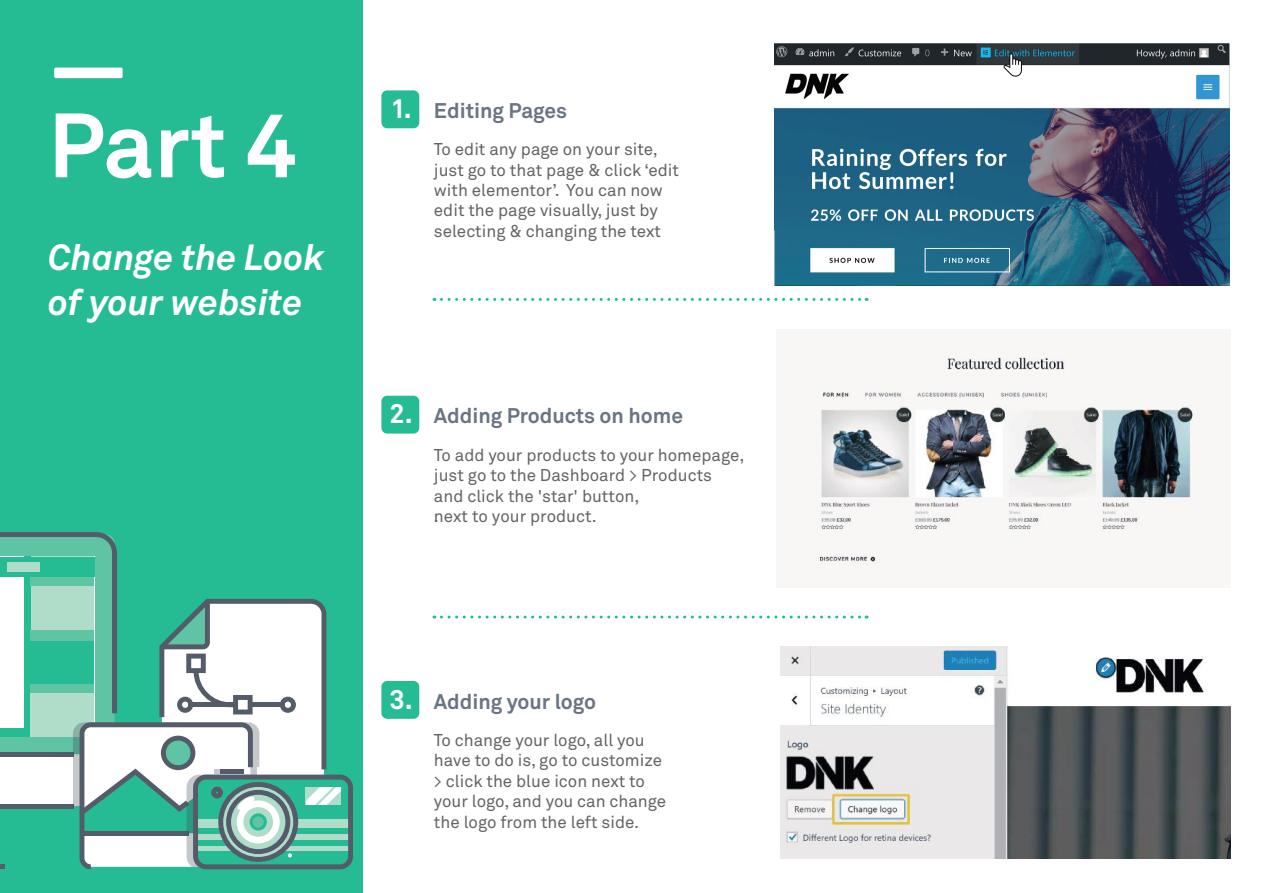
<style>
.page{position:relative;width:1263px;height:893px;background:#fff}
.page>*{position:absolute;margin:0;border:0;box-sizing:border-box;transform-origin:0 0}
.t1{font:700 90px "Akkurat Pro";color:#fff}
.t2{font:italic 700 36px/45px "Akkurat Pro";color:#fff}
.t3{font:700 27px "Akkurat Pro";color:#fff}
.t4{font:700 21px "Akkurat Pro";color:#6a7482}
.t5{font:16.95px/20.4px "Akkurat Pro";color:#656365}
</style>
<div class="page">
<div style="left:0;top:0;width:363px;height:893px;background:#26bc93"></div>
<svg style="left:0;top:532px;width:353px;height:337px"></svg>
<div style="left:220px;top:769px;width:24px;height:5px;background:#555c69"></div>
<div style="left:54px;top:68px;width:69px;height:10px;background:#fff;border-radius:2px"></div>
<svg style="left:441px;top:615px;width:426px;height:3px"></svg>
<svg style="left:441px;top:298px;width:426px;height:3px"></svg>
<img style="left:816px;top:352px;width:382px;height:214px">
<img style="left:780px;top:647px;width:450px;height:211px">
<div style="left:381px;top:90px;width:38px;height:38px;background:#26bc93;border-radius:6px"></div>
<div style="left:381px;top:396px;width:38px;height:38px;background:#26bc93;border-radius:6px"></div>
<div style="left:381px;top:681px;width:38px;height:38px;background:#26bc93;border-radius:6px"></div>
<img style="left:775px;top:43px;width:454px;height:242px">
<h1 class="t1" style="left:48px;top:90px;width:250px">Part 4</h1>
<h2 class="t2" style="left:48px;top:235px;width:278px">Change the Look of your website</h2>
<h3 class="t3" style="left:390px;top:92px;width:23px">1.</h3>
<p class="t4" style="left:434px;top:98px;width:135px">Editing Pages</p>
<p class="t5" style="left:434px;top:140px;width:247px">To edit any page on your site, just go to that page &amp; click ‘edit with elementor’. You can now edit the page visually, just by selecting &amp; changing the text</p>
<h3 class="t3" style="left:389px;top:397px;width:25px">2.</h3>
<p class="t4" style="left:434px;top:403px;width:251px">Adding Products on home</p>
<p class="t5" style="left:434px;top:445px;width:312px">To add your products to your homepage, just go to the Dashboard &gt; Products and click the 'star' button,<br>next to your product.</p>
<p class="t5" style="left:434px;top:506px;width:6px">.</p>
<h3 class="t3" style="left:389px;top:682px;width:25px">3.</h3>
<p class="t4" style="left:434px;top:688px;width:164px">Adding your logo</p>
<p class="t5" style="left:434px;top:730px;width:234px">To change your logo, all you have to do is, go to customize &gt; click the blue icon next to your logo, and you can change the logo from the left side.</p>
</div>
